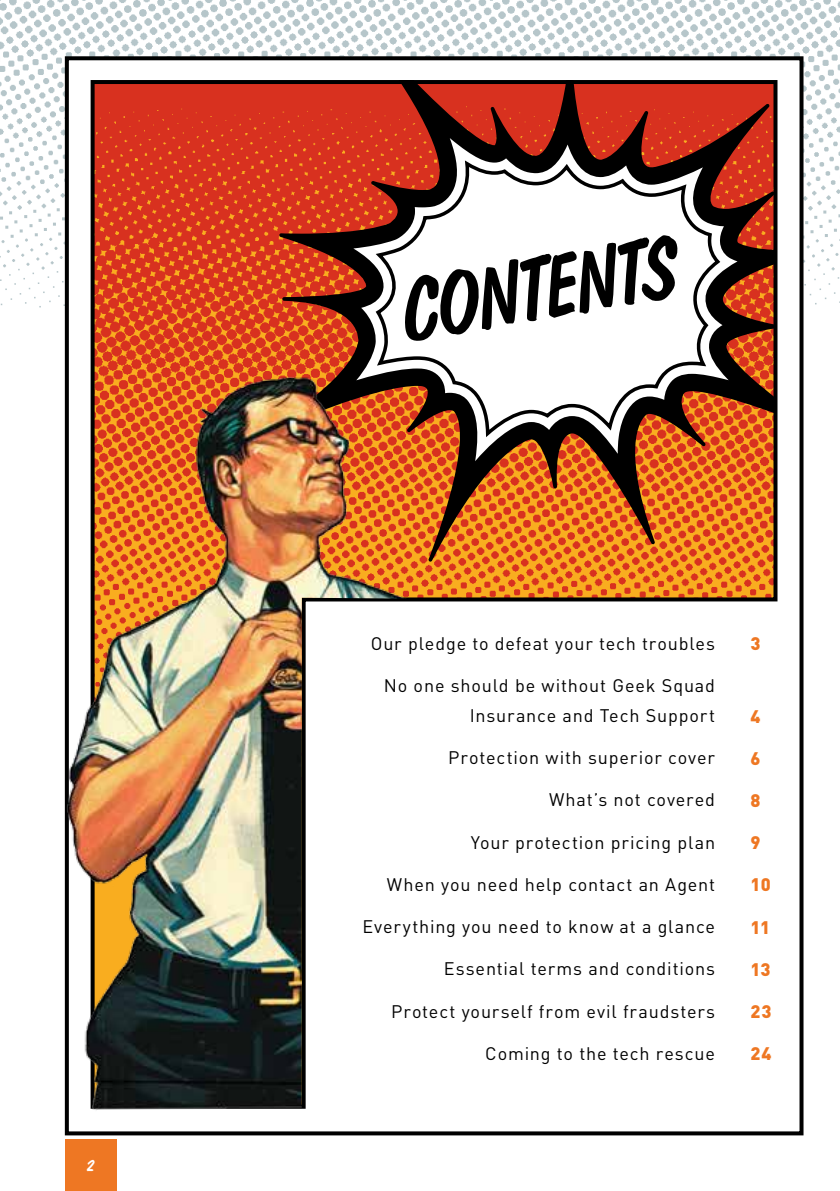
<style>
.page{position:relative;width:840px;height:1191px;background:#fff}
.page>*{position:absolute;margin:0;border:0;box-sizing:border-box;transform-origin:0 0}
.t1{font:87.4px "Dom Diagonal BT";color:#000}
.t2{font:18px/30px "DIN";letter-spacing:.045em;color:#000;text-align:right}
.t3{font:900 18px "DIN";letter-spacing:.015em;color:#ee7723}
.t4{font:18px "Dom Diagonal BT";color:#fff}
</style>
<div class="page">
<div style="left:65px;top:1140px;width:51px;height:51px;background:#ee7723"></div>
<img style="left:0;top:0;width:839px;height:386px">
<div style="left:67px;top:58px;width:734px;height:1075px;background:#fff"></div>
<svg style="left:90px;top:80px;width:688px;height:522px;background:#bf3d1d"></svg>
<svg style="left:266px;top:81px;width:508px;height:480px;background:#bf3e1a"></svg>
<svg style="left:353px;top:138px;width:384px;height:323px;background:#8b311a"></svg>
<svg style="left:372px;top:157px;width:350px;height:281px"></svg>
<img style="left:0;top:202px;width:640px;height:952px">
<p class="t4" style="left:87px;top:1153px;width:9px">2</p>
<h1 class="t1" style="left:395px;top:257px;width:282px;rotate:-9deg">CONTENTS</h1>
<p class="t2" style="left:370px;top:628px;width:345px">Our pledge to defeat your tech troubles</p>
<p class="t2" style="left:383px;top:670px;width:332px">No one should be without Geek Squad<br>Insurance and Tech Support</p>
<p class="t2" style="left:448px;top:742px;width:268px">Protection with superior cover</p>
<p class="t2" style="left:548px;top:784px;width:167px">What’s not covered</p>
<p class="t2" style="left:470px;top:827px;width:245px">Your protection pricing plan</p>
<p class="t2" style="left:386px;top:869px;width:329px">When you need help contact an Agent</p>
<p class="t2" style="left:362px;top:911px;width:354px">Everything you need to know at a glance</p>
<p class="t2" style="left:443px;top:953px;width:273px">Essential terms and conditions</p>
<p class="t2" style="left:391px;top:995px;width:325px">Protect yourself from evil fraudsters</p>
<p class="t2" style="left:485px;top:1038px;width:231px">Coming to the tech rescue</p>
<p class="t3" style="left:750px;top:632px;width:12px">3</p>
<p class="t3" style="left:750px;top:704px;width:12px">4</p>
<p class="t3" style="left:750px;top:746px;width:12px">6</p>
<p class="t3" style="left:750px;top:788px;width:12px">8</p>
<p class="t3" style="left:750px;top:830px;width:12px">9</p>
<p class="t3" style="left:750px;top:872px;width:22px">10</p>
<p class="t3" style="left:750px;top:915px;width:21px">11</p>
<p class="t3" style="left:750px;top:957px;width:22px">13</p>
<p class="t3" style="left:750px;top:999px;width:22px">23</p>
<p class="t3" style="left:750px;top:1041px;width:23px">24</p>
</div>
